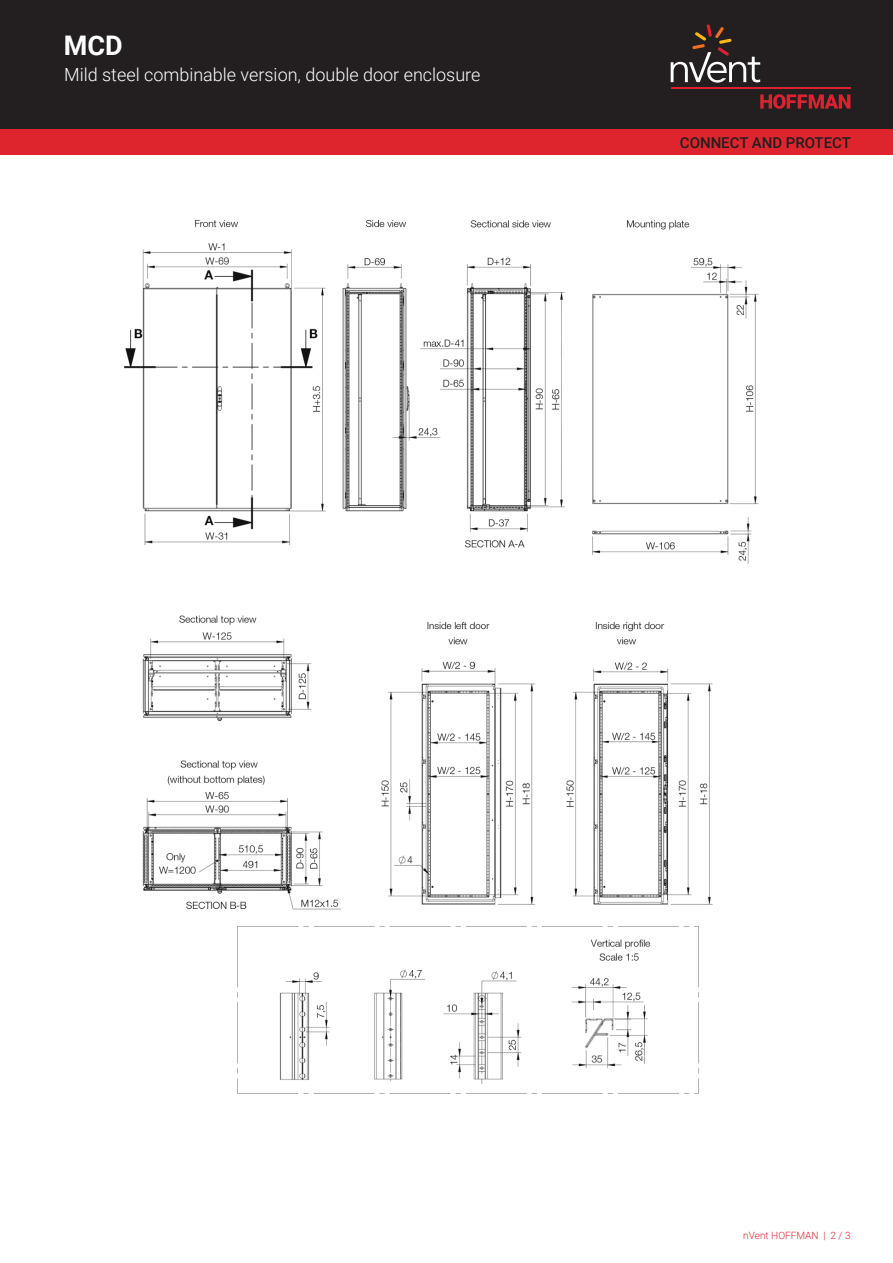
<style>
.page{position:relative;width:893px;height:1263px;background:#fff}
.page>*{position:absolute;margin:0;border:0;box-sizing:border-box;transform-origin:0 0}
.t1{font:700 27px "Roboto";color:#fff}
.t2{font:300 18px "Roboto";color:#fff}
.t3{font:500 15px "Roboto";color:#231f20}
.t4{font:300 10.05px "Roboto";color:#de252e}
</style>
<div class="page">
<div style="left:0;top:0;width:893px;height:129px;background:#231f20"></div>
<svg style="left:760px;top:94px;width:90px;height:15px"></svg>
<hr style="left:671px;top:88px;width:179px;height:1px;background:#db2230">
<svg style="left:671px;top:24px;width:89px;height:59px"></svg>
<div style="left:0;top:129px;width:893px;height:26px;background:#de252e"></div>
<img style="left:124px;top:219px;width:635px;height:875px">
<h1 class="t1" style="left:64px;top:26px;width:60px">MCD</h1>
<p class="t2" style="left:64px;top:62px;width:418px">Mild steel combinable version, double door enclosure</p>
<p class="t3" style="left:680px;top:132px;width:173px">CONNECT AND PROTECT</p>
<p class="t4" style="left:743px;top:1229px;width:109px">nVent HOFFMAN | 2 / 3</p>
</div>
